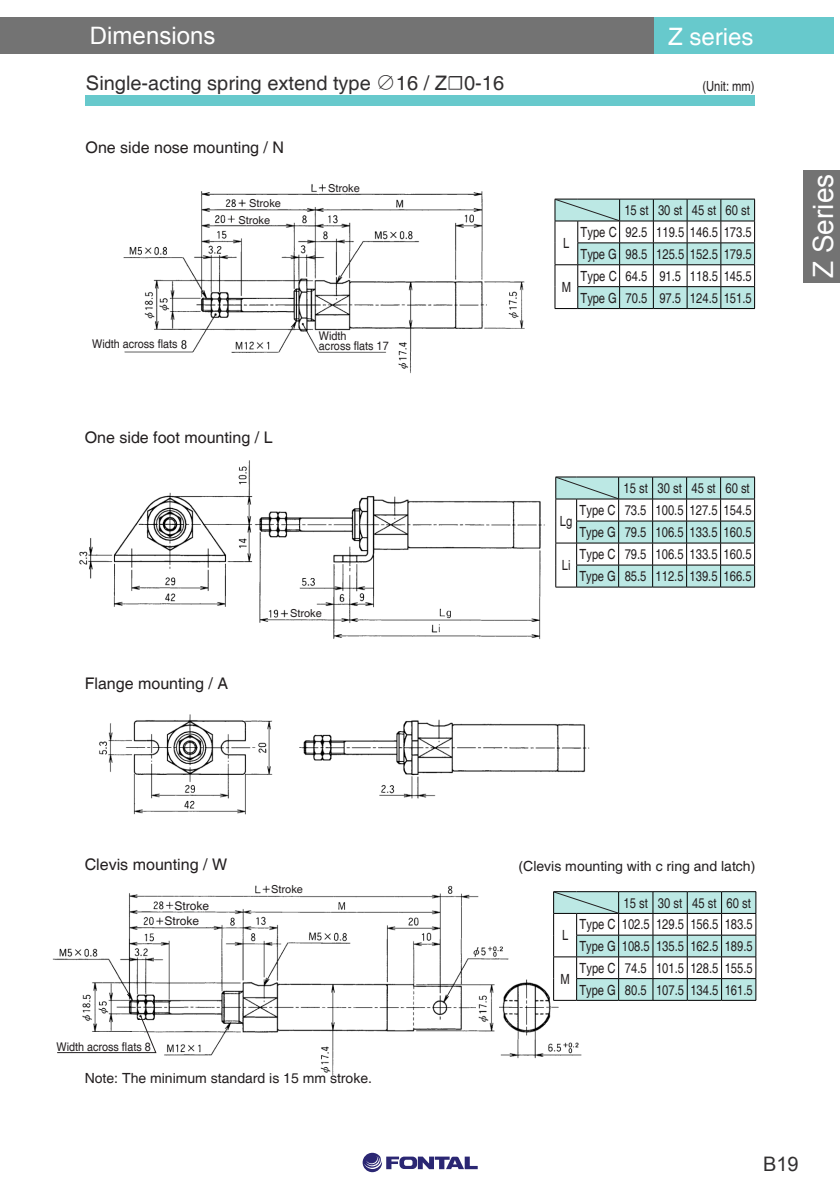
<style>
.page{position:relative;width:840px;height:1191px;background:#fff}
.page>*{position:absolute;margin:0;border:0;box-sizing:border-box;transform-origin:0 0}
.t1{font:28px "Arial";color:#fff}
.t2{font:24px "Arial";color:#fff}
.t3{font:24px "Helvetica";color:#fff}
.t4{font:20px "Helvetica";color:#312f30}
.t5{font:20px "Arial";color:#312f30}
.t6{font:16px "Helvetica";color:#231f20}
.t7{font:14px/21.8px "Helvetica";color:#231f20;scale:.8 1}
.t8{font:14px "Helvetica";color:#231f20}
.t9{font:12px/10px "Helvetica";color:#231f20;scale:.9 1}
.t10{font:12px/15.4px "Helvetica";color:#231f20}
.t11{font:11px/16.4px "Helvetica";color:#231f20}
.s1{font-family:"Koz Min Pr 6 N"}
.s2{font-family:"Minion Pro"}
</style>
<div class="page">
<div style="left:0;top:17px;width:654px;height:37px;background:#737373"></div>
<div style="left:654px;top:17px;width:179px;height:37px;background:#67c9cc"></div>
<div style="left:802px;top:170px;width:37px;height:113px;background:#737373"></div>
<svg style="left:362px;top:1152px;width:115px;height:20px"></svg>
<div style="left:85px;top:96px;width:669px;height:10px;background:#67c9cc"></div>
<img style="left:99px;top:714px;width:491px;height:101px">
<svg style="left:554px;top:199px;width:200px;height:110px"></svg>
<svg style="left:555px;top:476px;width:199px;height:112px"></svg>
<img style="left:123px;top:184px;width:402px;height:190px">
<div style="left:370px;top:337px;width:13px;height:13px;background:#fff"></div>
<img style="left:79px;top:460px;width:466px;height:179px">
<img style="left:52px;top:885px;width:457px;height:191px">
<img style="left:499px;top:979px;width:83px;height:85px">
<div style="left:27px;top:1031px;width:117px;height:28px;background:#fff"></div>
<svg style="left:56px;top:1014px;width:101px;height:39px"></svg>
<svg style="left:553px;top:891px;width:203px;height:110px"></svg>
<h2 class="t2" style="left:90px;top:20px;width:127px">Dimensions</h2>
<h3 class="t4" style="left:86px;top:71px;width:419px">Single-acting spring extend type <span class="s1">∅</span>16 / Z<span class="s2">☐</span>0-16</h3>
<p class="t7" style="left:702px;top:75px;width:67px">(Unit: mm)</p>
<h2 class="t3" style="left:667px;top:22px;width:87px">Z series</h2>
<p class="t6" style="left:85px;top:138px;width:200px">One side nose mounting / N</p>
<p class="t11" style="left:238px;top:195px;width:44px;text-indent:11px">Stroke<br>Stroke</p>
<p class="t11" style="left:328px;top:181px;width:33px">Stroke</p>
<p class="t9" style="left:92px;top:339px;width:96px">Width across flats</p>
<p class="t9" style="left:319px;top:331px;width:79px">Width<br>across flats 17</p>
<p class="t6" style="left:85px;top:428px;width:189px">One side foot mounting / L</p>
<p class="t6" style="left:85px;top:674px;width:145px">Flange mounting / A</p>
<p class="t11" style="left:290px;top:605px;width:33px">Stroke</p>
<p class="t7" style="left:624px;top:200px;width:158px">15 st 30 st 45 st 60 st</p>
<p class="t7" style="left:563px;top:233px;width:9px">L</p>
<p class="t7" style="left:580px;top:222px;width:215px">Type C 92.5 119.5 146.5 173.5<br>Type G 98.5 125.5 152.5 179.5</p>
<p class="t7" style="left:561px;top:276px;width:13px">M</p>
<p class="t7" style="left:580px;top:265px;width:215px">Type C 64.5 91.5 118.5 145.5<br>Type G 70.5 97.5 124.5 151.5</p>
<p class="t7" style="left:623px;top:478px;width:159px">15 st 30 st 45 st 60 st</p>
<p class="t7" style="left:559px;top:511px;width:17px">Lg</p>
<p class="t7" style="left:579px;top:499px;width:216px">Type C 73.5 100.5 127.5 154.5<br>Type G 79.5 106.5 133.5 160.5</p>
<p class="t7" style="left:561px;top:555px;width:12px">Li</p>
<p class="t7" style="left:579px;top:543px;width:216px">Type C 79.5 106.5 133.5 160.5<br>Type G 85.5 112.5 139.5 166.5</p>
<h1 class="t1" style="left:804px;top:278px;width:106px;rotate:-90deg">Z Series</h1>
<p class="t6" style="left:85px;top:855px;width:144px">Clevis mounting / W</p>
<p class="t8" style="left:518px;top:858px;width:238px">(Clevis mounting with c ring and latch)</p>
<p class="t11" style="left:271px;top:881px;width:33px">Stroke</p>
<p class="t10" style="left:164px;top:898px;width:46px;text-indent:10px">Stroke<br>Stroke</p>
<p class="t7" style="left:623px;top:892px;width:160px">15 st 30 st 45 st 60 st</p>
<p class="t7" style="left:561px;top:925px;width:9px">L</p>
<p class="t7" style="left:579px;top:914px;width:218px">Type C 102.5 129.5 156.5 183.5<br>Type G 108.5 135.5 162.5 189.5</p>
<p class="t7" style="left:560px;top:968px;width:13px">M</p>
<p class="t7" style="left:579px;top:957px;width:218px">Type C 74.5 101.5 128.5 155.5<br>Type G 80.5 107.5 134.5 161.5</p>
<p class="t9" style="left:56px;top:1041px;width:106px">Width across flats 8</p>
<p class="t8" style="left:85px;top:1069px;width:289px">Note: The minimum standard is 15 mm stroke.</p>
<h3 class="t5" style="left:762px;top:1150px;width:37px">B19</h3>
</div>
